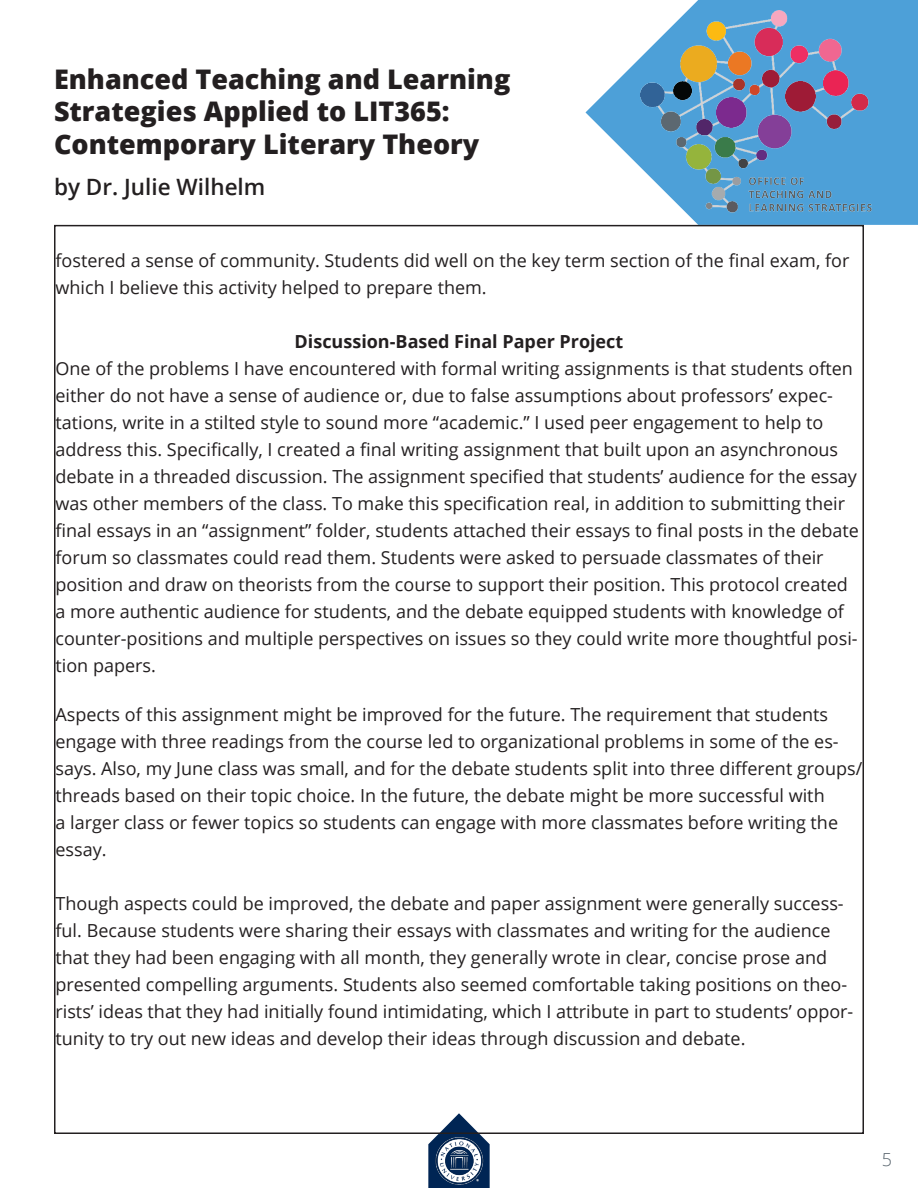
<style>
.page{position:relative;width:918px;height:1188px;background:#fff}
.page>*{position:absolute;margin:0;border:0;box-sizing:border-box;transform-origin:0 0}
.t1{font:800 27px/32.4px "Open Sans";color:#231f20}
.t2{font:600 22.5px "Open Sans";color:#231f20}
.t3{font:18px/27px "Open Sans";color:#231f20}
.t4{font:700 18px "Open Sans";color:#231f20}
.t5{font:300 18px "Open Sans";color:#5b6770}
</style>
<div class="page">
<svg style="left:585px;top:0;width:333px;height:225px;fill:#4da0d8"></svg>
<img style="left:641px;top:10px;width:232px;height:205px">
<svg style="left:428px;top:1113px;width:62px;height:75px"></svg>
<img style="left:428px;top:1138px;width:62px;height:48px">
<h1 class="t1" style="left:54px;top:61px;width:458px">Enhanced Teaching and Learning<br>Strategies Applied to LIT365:<br>Contemporary Literary Theory</h1>
<p class="t2" style="left:54px;top:171px;width:213px">by Dr. Julie Wilhelm</p>
<p class="t3" style="left:56px;top:247px;width:795px">fostered a sense of community. Students did well on the key term section of the final exam, for which I believe this activity helped to prepare them.</p>
<p class="t4" style="left:295px;top:329px;width:330px">Discussion-Based Final Paper Project</p>
<p class="t3" style="left:56px;top:355px;width:805px">One of the problems I have encountered with formal writing assignments is that students often either do not have a sense of audience or, due to false assumptions about professors’ expec&shy;tations, write in a stilted style to sound more “academic.” I used peer engagement to help to address this. Specifically, I created a final writing assignment that built upon an asynchronous debate in a threaded discussion. The assignment specified that students’ audience for the essay was other members of the class. To make this specification real, in addition to submitting their final essays in an “assignment” folder, students attached their essays to final posts in the debate forum so classmates could read them. Students were asked to persuade classmates of their position and draw on theorists from the course to support their position. This protocol created a more authentic audience for students, and the debate equipped students with knowledge of counter-positions and multiple perspectives on issues so they could write more thoughtful posi&shy;tion papers.</p>
<p class="t3" style="left:56px;top:700px;width:808px">Aspects of this assignment might be improved for the future. The requirement that students engage with three readings from the course led to organizational problems in some of the es&shy;says. Also, my June class was small, and for the debate students split into three different groups/ threads based on their topic choice. In the future, the debate might be more successful with<br>a larger class or fewer topics so students can engage with more classmates before writing the essay.</p>
<p class="t3" style="left:56px;top:889px;width:799px">Though aspects could be improved, the debate and paper assignment were generally success&shy;ful. Because students were sharing their essays with classmates and writing for the audience that they had been engaging with all month, they generally wrote in clear, concise prose and presented compelling arguments. Students also seemed comfortable taking positions on theo&shy;rists’ ideas that they had initially found intimidating, which I attribute in part to students’ oppor&shy;tunity to try out new ideas and develop their ideas through discussion and debate.</p>
<p class="t5" style="left:882px;top:1147px;width:12px">5</p>
</div>
